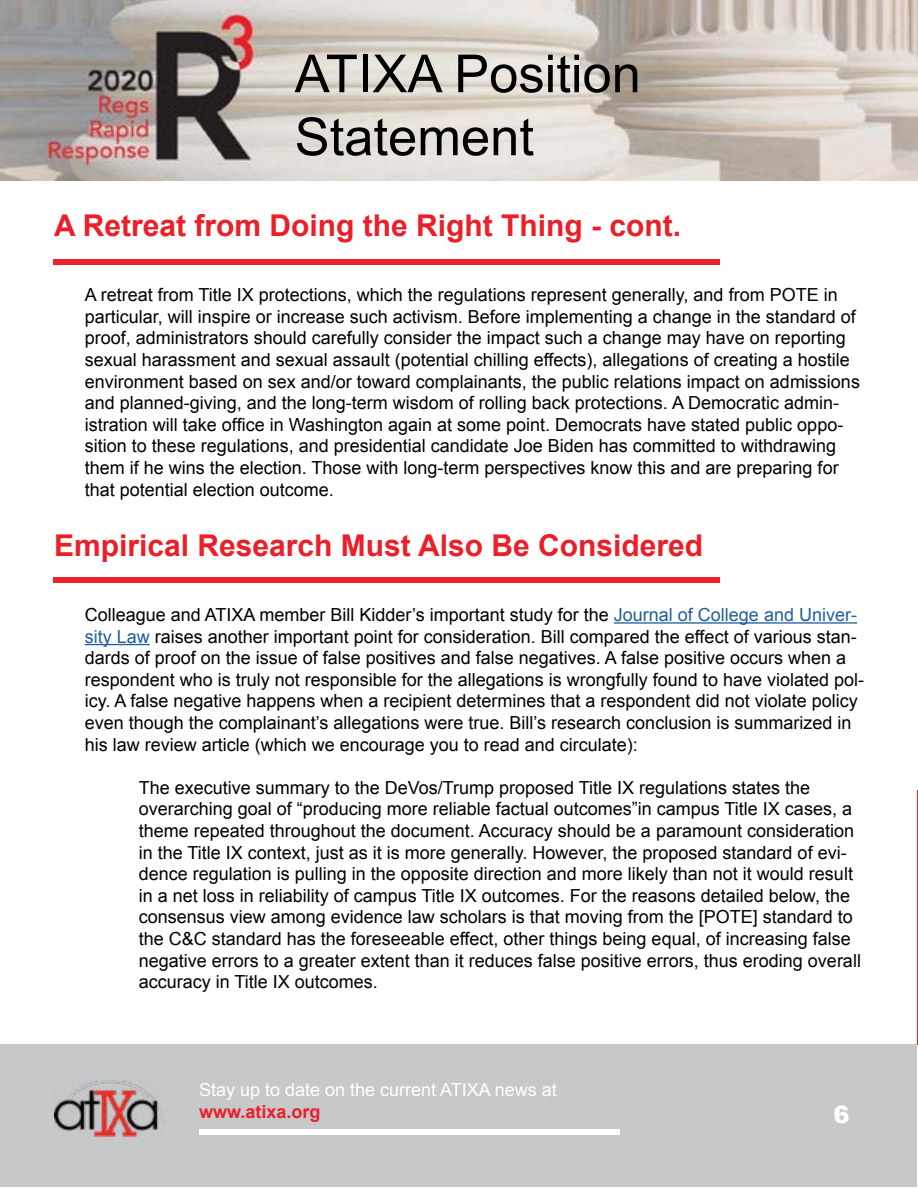
<style>
.page{position:relative;width:918px;height:1188px;background:#fff}
.page>*{position:absolute;margin:0;border:0;box-sizing:border-box;transform-origin:0 0}
.t1{font:52.5px/63px "Arial";color:#000}
.t2{font:700 30px "Arial";color:#ec1f28}
.t3{font:900 24px "Arial";color:#fff}
.t4{font:18px/21.6px "Arial";color:#000}
.t5{font:18px "Arial";color:#fff}
.t6{font:700 18px "Arial";color:#ec1f28}
.s1{color:#215e9e}
</style>
<div class="page">
<img style="left:0;top:0;width:918px;height:181px">
<div style="left:1px;top:1045px;width:916px;height:142px;background:#c7c8ca"></div>
<div style="left:199px;top:1130px;width:420px;height:5px;background:#fff"></div>
<img style="left:54px;top:1080px;width:110px;height:57px">
<hr style="left:614px;top:622px;width:243px;height:2px;background:#215e9e">
<hr style="left:85px;top:644px;width:65px;height:1px;background:#215e9e">
<hr style="left:917px;top:790px;width:1px;height:255px;background:#ec1f28">
<div style="left:54px;top:259px;width:666px;height:6px;background:#eb212b"></div>
<div style="left:54px;top:577px;width:666px;height:6px;background:#eb212b"></div>
<h1 class="t1" style="left:295px;top:43px;width:348px">ATIXA Position<br>Statement</h1>
<h2 class="t2" style="left:54px;top:206px;width:629px">A Retreat from Doing the Right Thing - cont.</h2>
<p class="t4" style="left:85px;top:284px;width:777px">A retreat from Title IX protections, which the regulations represent generally, and from POTE in particular, will inspire or increase such activism. Before implementing a change in the standard of proof, administrators should carefully consider the impact such a change may have on reporting sexual harassment and sexual assault (potential chilling effects), allegations of creating a hostile environment based on sex and/or toward complainants, the public relations impact on admissions and planned-giving, and the long-term wisdom of rolling back protections. A Democratic admin&shy;istration will take office in Washington again at some point. Democrats have stated public oppo&shy;sition to these regulations, and presidential candidate Joe Biden has committed to withdrawing them if he wins the election. Those with long-term perspectives know this and are preparing for that potential election outcome.</p>
<h2 class="t2" style="left:54px;top:526px;width:651px">Empirical Research Must Also Be Considered</h2>
<p class="t4" style="left:85px;top:604px;width:781px">Colleague and ATIXA member Bill Kidder’s important study for the <span class="s1">Journal of College and Univer&shy;sity Law</span> raises another important point for consideration. Bill compared the effect of various stan&shy;dards of proof on the issue of false positives and false negatives. A false positive occurs when a respondent who is truly not responsible for the allegations is wrongfully found to have violated pol&shy;icy. A false negative happens when a recipient determines that a respondent did not violate policy even though the complainant’s allegations were true. Bill’s research conclusion is summarized in his law review article (which we encourage you to read and circulate):</p>
<p class="t4" style="left:139px;top:777px;width:724px">The executive summary to the DeVos/Trump proposed Title IX regulations states the overarching goal of “producing more reliable factual outcomes”in campus Title IX cases, a theme repeated throughout the document. Accuracy should be a paramount consideration in the Title IX context, just as it is more generally. However, the proposed standard of evi&shy;dence regulation is pulling in the opposite direction and more likely than not it would result in a net loss in reliability of campus Title IX outcomes. For the reasons detailed below, the consensus view among evidence law scholars is that moving from the [POTE] standard to the C&amp;C standard has the foreseeable effect, other things being equal, of increasing false negative errors to a greater extent than it reduces false positive errors, thus eroding overall accuracy in Title IX outcomes.</p>
<p class="t5" style="left:199px;top:1078px;width:359px">Stay up to date on the current ATIXA news at</p>
<p class="t6" style="left:199px;top:1100px;width:123px">www.atixa.org</p>
<h3 class="t3" style="left:833px;top:1097px;width:18px">6</h3>
</div>
